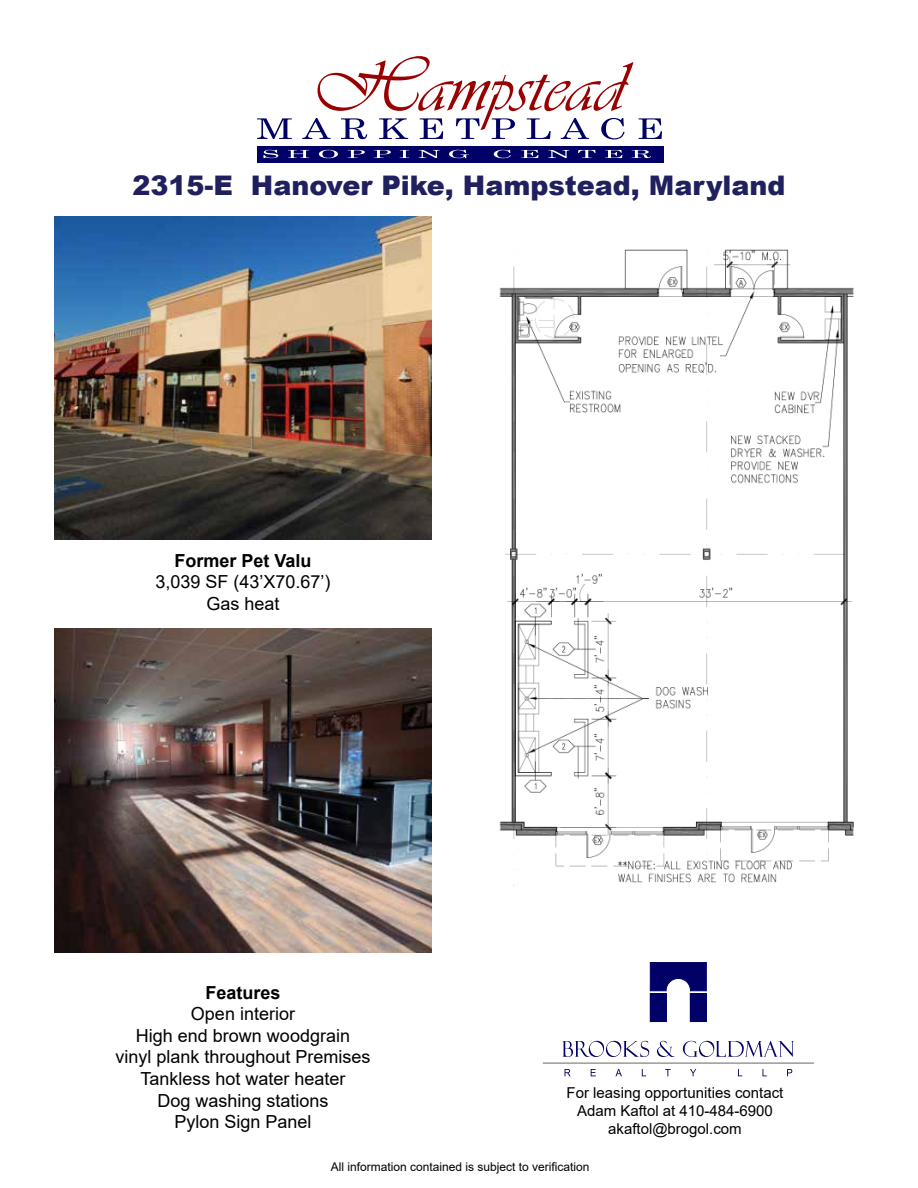
<style>
.page{position:relative;width:918px;height:1188px;background:#fff}
.page>*{position:absolute;margin:0;border:0;box-sizing:border-box;transform-origin:0 0}
.t1{font:900 27px "Arial";color:#21205f}
.t2{font:18px/21.6px "Arial";color:#000;text-align:center}
.t3{font:700 18px "Arial";color:#000}
.t4{font:15px/18px "Arial";color:#000;text-align:center}
.t5{font:12px "Arial";color:#000}
</style>
<div class="page">
<img style="left:54px;top:216px;width:378px;height:324px">
<svg style="left:257px;top:118px;width:35px;height:21px"></svg>
<svg style="left:302px;top:56px;width:331px;height:83px"></svg>
<svg style="left:639px;top:118px;width:23px;height:21px"></svg>
<div style="left:257px;top:146px;width:406px;height:16px;background:#006"></div>
<svg style="left:264px;top:150px;width:14px;height:8px"></svg>
<svg style="left:288px;top:150px;width:21px;height:8px"></svg>
<svg style="left:319px;top:150px;width:19px;height:8px"></svg>
<svg style="left:348px;top:150px;width:17px;height:8px"></svg>
<svg style="left:374px;top:150px;width:17px;height:8px"></svg>
<svg style="left:400px;top:150px;width:9px;height:8px"></svg>
<svg style="left:419px;top:150px;width:21px;height:8px"></svg>
<svg style="left:449px;top:150px;width:20px;height:8px"></svg>
<svg style="left:494px;top:150px;width:17px;height:8px"></svg>
<svg style="left:521px;top:150px;width:17px;height:8px"></svg>
<svg style="left:548px;top:150px;width:22px;height:8px"></svg>
<svg style="left:578px;top:150px;width:18px;height:8px"></svg>
<svg style="left:605px;top:150px;width:17px;height:8px"></svg>
<svg style="left:632px;top:150px;width:19px;height:8px"></svg>
<img style="left:499px;top:249px;width:355px;height:637px">
<img style="left:54px;top:629px;width:378px;height:324px">
<div style="left:650px;top:994px;width:16px;height:28px;background:#006"></div>
<div style="left:650px;top:993px;width:17px;height:29px;border:1px solid #006"></div>
<div style="left:690px;top:994px;width:16px;height:28px;background:#006"></div>
<div style="left:690px;top:993px;width:17px;height:29px;border:1px solid #006"></div>
<svg style="left:650px;top:962px;width:57px;height:29px"></svg>
<svg style="left:563px;top:1041px;width:86px;height:16px"></svg>
<svg style="left:657px;top:1041px;width:18px;height:16px"></svg>
<svg style="left:683px;top:1041px;width:111px;height:16px"></svg>
<svg style="left:565px;top:1069px;width:6px;height:7px"></svg>
<svg style="left:591px;top:1069px;width:5px;height:7px"></svg>
<svg style="left:615px;top:1069px;width:7px;height:7px"></svg>
<svg style="left:665px;top:1069px;width:6px;height:7px"></svg>
<svg style="left:690px;top:1069px;width:6px;height:7px"></svg>
<svg style="left:787px;top:1069px;width:5px;height:7px"></svg>
<hr style="left:543px;top:1063px;width:271px;height:1px;background:#666">
<h1 class="t1" style="left:132px;top:166px;width:655px">2315-E Hanover Pike, Hampstead, Maryland</h1>
<p class="t3" style="left:174px;top:548px;width:139px">Former Pet Valu</p>
<p class="t2" style="left:155px;top:571px;width:177px">3,039 SF (43’X70.67’)<br>Gas heat</p>
<p class="t3" style="left:205px;top:980px;width:77px">Features</p>
<p class="t2" style="left:115px;top:1003px;width:257px">Open interior<br>High end brown woodgrain<br>vinyl plank throughout Premises<br>Tankless hot water heater<br>Dog washing stations<br>Pylon Sign Panel</p>
<p class="t4" style="left:567px;top:1084px;width:218px">For leasing opportunities contact<br>Adam Kaftol at 410-484-6900 akaftol@brogol.com</p>
<p class="t5" style="left:331px;top:1158px;width:260px">All information contained is subject to verification</p>
</div>
